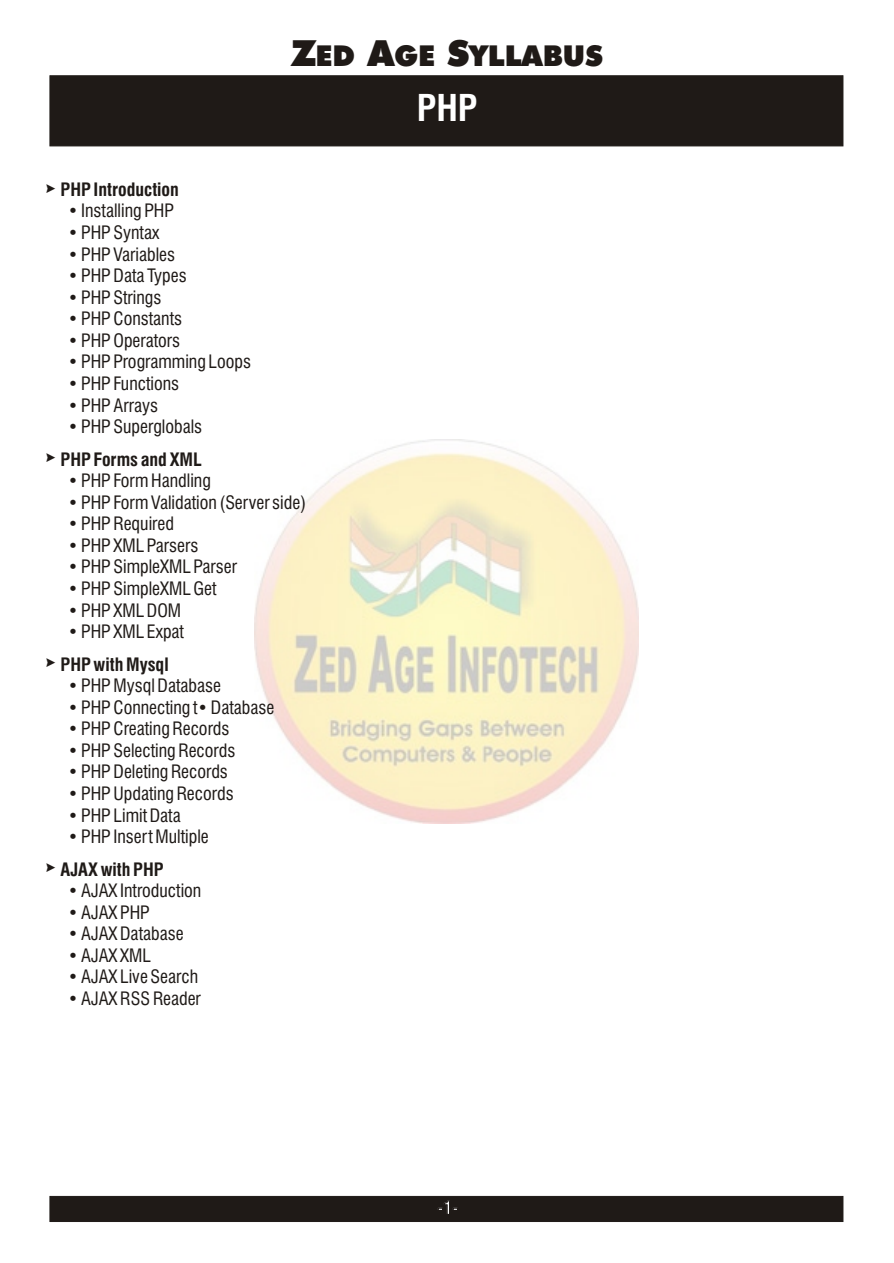
<style>
.page{position:relative;width:894px;height:1263px;background:#fff}
.page>*{position:absolute;margin:0;border:0;box-sizing:border-box;transform-origin:0 0}
.t1{font:700 36px "Swis 721 Cn BT";color:#fff}
.t2{font:28.8px "Futura X Blk BT";color:#1f1a17}
.t3{font:18px "Swis 721 Cn BT";color:#1f1a17}
.t4{font:700 18px "Swis 721 Cn BT";color:#1f1a17}
.t5{font:700 18px "Swis 721 Cn BT";color:#fff}
.s1{font-size:36px}
</style>
<div class="page">
<img style="left:254px;top:440px;width:384px;height:384px">
<div style="left:50px;top:76px;width:793px;height:70px;background:#1f1a17"></div>
<div style="left:50px;top:1196px;width:793px;height:26px;background:#1f1a17"></div>
<h2 class="t2" style="left:291px;top:44px;width:313px"><span class="s1">Z</span>ED <span class="s1">A</span>GE <span class="s1">S</span>YLLABUS</h2>
<p class="t4" style="left:61px;top:182px;width:120px">PHP Introduction</p>
<p class="t3" style="left:68px;top:204px;width:108px">• Installing PHP</p>
<p class="t3" style="left:68px;top:225px;width:93px">• PHP Syntax</p>
<p class="t3" style="left:68px;top:247px;width:109px">• PHP Variables</p>
<p class="t3" style="left:68px;top:268px;width:120px">• PHP Data Types</p>
<p class="t3" style="left:68px;top:290px;width:95px">• PHP Strings</p>
<p class="t3" style="left:68px;top:312px;width:116px">• PHP Constants</p>
<p class="t3" style="left:68px;top:333px;width:114px">• PHP Operators</p>
<p class="t3" style="left:68px;top:355px;width:185px">• PHP Programming Loops</p>
<p class="t3" style="left:68px;top:376px;width:113px">• PHP Functions</p>
<p class="t3" style="left:68px;top:398px;width:92px">• PHP Arrays</p>
<p class="t3" style="left:68px;top:419px;width:136px">• PHP Superglobals</p>
<p class="t4" style="left:61px;top:452px;width:143px">PHP Forms and XML</p>
<p class="t3" style="left:68px;top:473px;width:145px">• PHP Form Handling</p>
<p class="t3" style="left:68px;top:495px;width:240px">• PHP Form Validation (Server side)</p>
<p class="t3" style="left:68px;top:517px;width:108px">• PHP Required</p>
<p class="t3" style="left:68px;top:538px;width:132px">• PHP XML Parsers</p>
<p class="t3" style="left:68px;top:560px;width:171px">• PHP SimpleXML Parser</p>
<p class="t3" style="left:68px;top:581px;width:150px">• PHP SimpleXML Get</p>
<p class="t3" style="left:68px;top:603px;width:115px">• PHP XML DOM</p>
<p class="t3" style="left:68px;top:624px;width:118px">• PHP XML Expat</p>
<p class="t4" style="left:61px;top:657px;width:110px">PHP with Mysql</p>
<p class="t3" style="left:68px;top:678px;width:155px">• PHP Mysql Database</p>
<p class="t3" style="left:68px;top:700px;width:208px">• PHP Connecting t• Database</p>
<p class="t3" style="left:68px;top:722px;width:163px">• PHP Creating Records</p>
<p class="t3" style="left:68px;top:743px;width:169px">• PHP Selecting Records</p>
<p class="t3" style="left:68px;top:765px;width:162px">• PHP Deleting Records</p>
<p class="t3" style="left:68px;top:786px;width:167px">• PHP Updating Records</p>
<p class="t3" style="left:68px;top:808px;width:114px">• PHP Limit Data</p>
<p class="t3" style="left:68px;top:829px;width:142px">• PHP Insert Multiple</p>
<p class="t4" style="left:61px;top:862px;width:105px">AJAX with PHP</p>
<p class="t3" style="left:68px;top:883px;width:135px">• AJAX Introduction</p>
<p class="t3" style="left:68px;top:905px;width:83px">• AJAX PHP</p>
<p class="t3" style="left:68px;top:927px;width:117px">• AJAX Database</p>
<p class="t3" style="left:68px;top:948px;width:85px">• AJAX XML</p>
<p class="t3" style="left:68px;top:970px;width:132px">• AJAX Live Search</p>
<p class="t3" style="left:68px;top:991px;width:134px">• AJAX RSS Reader</p>
<h1 class="t1" style="left:417px;top:94px;width:62px">PHP</h1>
<p class="t5" style="left:437px;top:1201px;width:22px">-1-</p>
</div>
